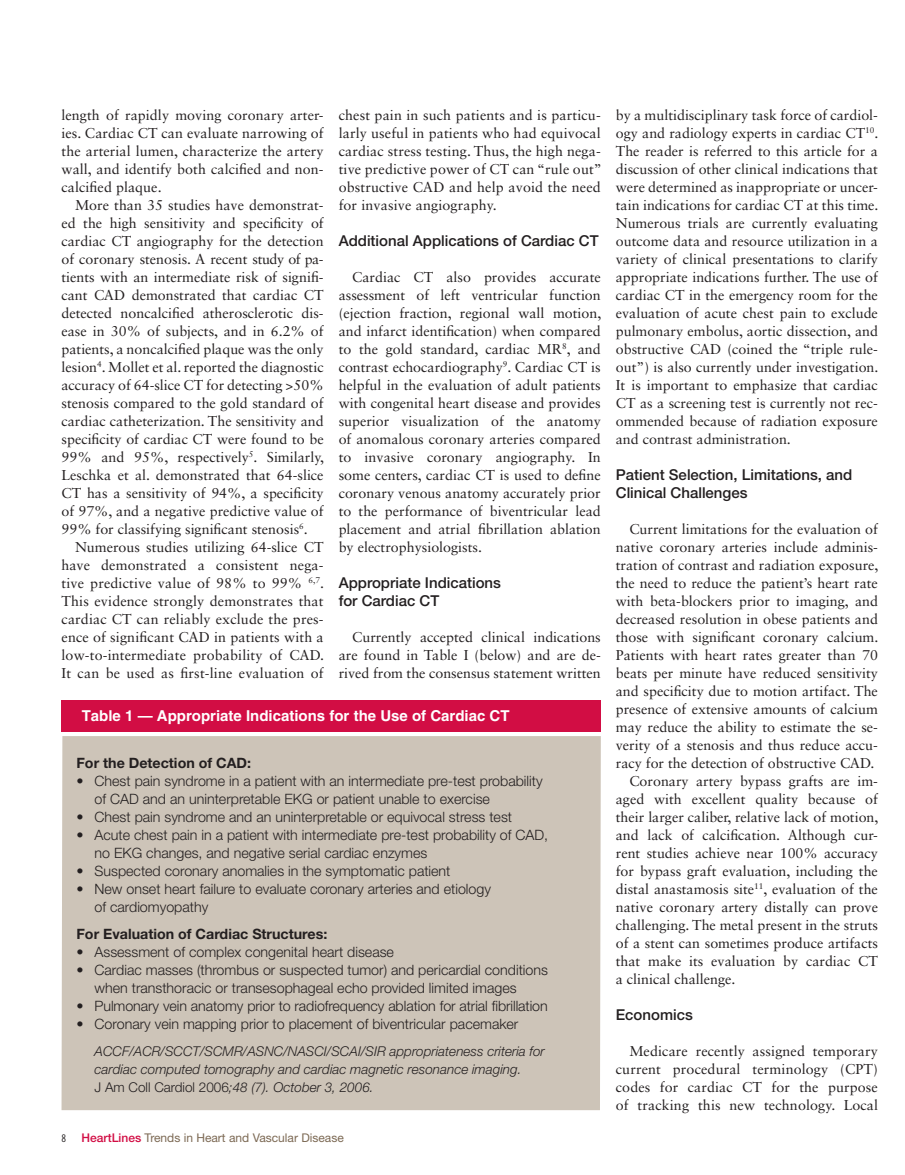
<style>
.page{position:relative;width:905px;height:1175px;background:#fff}
.page>*{position:absolute;margin:0;border:0;box-sizing:border-box;transform-origin:0 0}
.t1{font:500 15px/18px "Helvetica Neue LT Std";color:#231f20}
.t2{font:700 15px "Helvetica LT Std";color:#fff}
.t3{font:14.25px/18px "Sabon LT Std";color:#231f20;text-align:justify}
.t4{font:300 14.25px/18px "Helvetica Neue LT Std";color:#231f20}
.t5{font:700 14.25px "Helvetica Neue LT Std";color:#231f20}
.t6{font:italic 300 13.5px/18px "Helvetica Neue LT Std";color:#231f20}
.t7{font:12px "Helvetica Neue LT Std";color:#7c6954}
.s1{font-style:normal}
.s2{font-weight:500;color:#d20d44}
</style>
<div class="page">
<div style="left:62px;top:736px;width:538px;height:374px;background:#cdc4b8"></div>
<div style="left:62px;top:700px;width:538px;height:32px;background:#d20d44"></div>
<p class="t3" style="left:62px;top:106px;width:263px">length of rapidly moving coronary arter&shy;ies. Cardiac CT can evaluate narrowing of the arterial lumen, characterize the artery wall, and identify both calcified and non&shy;calcified plaque.</p>
<p class="t3" style="left:62px;top:196px;width:264px;text-indent:14px">More than 35 studies have demonstrat&shy;ed the high sensitivity and specificity of cardiac CT angiography for the detection of coronary stenosis. A recent study of pa&shy;tients with an intermediate risk of signifi&shy;cant CAD demonstrated that cardiac CT detected noncalcified atherosclerotic dis&shy;ease in 30% of subjects, and in 6.2% of patients, a noncalcified plaque was the only lesion<sup>4</sup>. Mollet et al. reported the diagnostic accuracy of 64-slice CT for detecting &gt;50% stenosis compared to the gold standard of cardiac catheterization. The sensitivity and specificity of cardiac CT were found to be 99% and 95%, respectively<sup>5</sup>. Similarly, Leschka et al. demonstrated that 64-slice CT has a sensitivity of 94%, a specificity of 97%, and a negative predictive value of 99% for classifying significant stenosis<sup>6</sup>.</p>
<p class="t3" style="left:62px;top:538px;width:264px;text-indent:14px">Numerous studies utilizing 64-slice CT have demonstrated a consistent nega&shy;tive predictive value of 98% to 99% <sup>6,7</sup>.<br>This evidence strongly demonstrates that cardiac CT can reliably exclude the pres&shy;ence of significant CAD in patients with a low-to-intermediate probability of CAD.<br>It can be used as first-line evaluation of</p>
<p class="t3" style="left:339px;top:106px;width:265px">chest pain in such patients and is particu&shy;larly useful in patients who had equivocal cardiac stress testing. Thus, the high nega&shy;tive predictive power of CT can “rule out” obstructive CAD and help avoid the need for invasive angiography.</p>
<p class="t1" style="left:339px;top:231px;width:261px">Additional Applications of Cardiac CT</p>
<p class="t3" style="left:339px;top:268px;width:264px;text-indent:14px">Cardiac CT also provides accurate assessment of left ventricular function (ejection fraction, regional wall motion, and infarct identification) when compared to the gold standard, cardiac MR<sup>8</sup>, and contrast echocardiography<sup>9</sup>. Cardiac CT is helpful in the evaluation of adult patients with congenital heart disease and provides superior visualization of the anatomy of anomalous coronary arteries compared to invasive coronary angiography. In some centers, cardiac CT is used to define coronary venous anatomy accurately prior to the performance of biventricular lead placement and atrial fibrillation ablation by electrophysiologists.</p>
<p class="t1" style="left:339px;top:573px;width:164px">Appropriate Indications for Cardiac CT</p>
<p class="t3" style="left:339px;top:628px;width:263px;text-indent:14px">Currently accepted clinical indications are found in Table I (below) and are de&shy;rived from the consensus statement written</p>
<p class="t2" style="left:82px;top:707px;width:429px">Table 1 — Appropriate Indications for the Use of Cardiac CT</p>
<p class="t5" style="left:76px;top:754px;width:176px">For the Detection of CAD:</p>
<p class="t4" style="left:94px;top:771px;width:449px;text-indent:-18px">• Chest pain syndrome in a patient with an intermediate pre-test probability of CAD and an uninterpretable EKG or patient unable to exercise</p>
<p class="t4" style="left:77px;top:807px;width:437px">• Chest pain syndrome and an uninterpretable or equivocal stress test</p>
<p class="t4" style="left:94px;top:825px;width:455px;text-indent:-18px">• Acute chest pain in a patient with intermediate pre-test probability of CAD, no EKG changes, and negative serial cardiac enzymes</p>
<p class="t4" style="left:77px;top:861px;width:375px">• Suspected coronary anomalies in the symptomatic patient</p>
<p class="t4" style="left:94px;top:879px;width:398px;text-indent:-18px">• New onset heart failure to evaluate coronary arteries and etiology of cardiomyopathy</p>
<p class="t5" style="left:76px;top:925px;width:252px">For Evaluation of Cardiac Structures:</p>
<p class="t4" style="left:76px;top:942px;width:319px">• Assessment of complex congenital heart disease</p>
<p class="t4" style="left:94px;top:960px;width:455px;text-indent:-18px">• Cardiac masses (thrombus or suspected tumor) and pericardial conditions when transthoracic or transesophageal echo provided limited images</p>
<p class="t4" style="left:77px;top:996px;width:473px">• Pulmonary vein anatomy prior to radiofrequency ablation for atrial fibrillation</p>
<p class="t4" style="left:77px;top:1014px;width:443px">• Coronary vein mapping prior to placement of biventricular pacemaker</p>
<p class="t6" style="left:94px;top:1042px;width:452px">ACCF/ACR/SCCT/SCMR/ASNC/NASCI/SCAI/SIR appropriateness criteria for cardiac computed tomography and cardiac magnetic resonance imaging.<br><span class="s1">J Am Coll Cardiol 2006</span>;48 (7). October 3, 2006.</p>
<p class="t7" style="left:81px;top:1130px;width:264px"><span class="s2">HeartLines</span> Trends in Heart and Vascular Disease</p>
<p class="t3" style="left:616px;top:106px;width:264px">by a multidisciplinary task force of cardiol&shy;ogy and radiology experts in cardiac CT<sup>10</sup>.<br>The reader is referred to this article for a discussion of other clinical indications that were determined as inappropriate or uncer&shy;tain indications for cardiac CT at this time.<br>Numerous trials are currently evaluating outcome data and resource utilization in a variety of clinical presentations to clarify appropriate indications further. The use of cardiac CT in the emergency room for the evaluation of acute chest pain to exclude pulmonary embolus, aortic dissection, and obstructive CAD (coined the “triple rule&shy;out”) is also currently under investigation.<br>It is important to emphasize that cardiac CT as a screening test is currently not rec&shy;ommended because of radiation exposure and contrast administration.</p>
<p class="t1" style="left:616px;top:465px;width:238px">Patient Selection, Limitations, and<br>Clinical Challenges</p>
<p class="t3" style="left:629px;top:520px;width:250px">Current limitations for the evaluation of</p>
<p class="t3" style="left:616px;top:538px;width:263px">native coronary arteries include adminis-</p>
<p class="t3" style="left:616px;top:556px;width:264px">tration of contrast and radiation exposure,</p>
<p class="t3" style="left:616px;top:574px;width:264px">the need to reduce the patient’s heart rate</p>
<p class="t3" style="left:616px;top:592px;width:264px">with beta-blockers prior to imaging, and</p>
<p class="t3" style="left:616px;top:610px;width:263px">decreased resolution in obese patients and</p>
<p class="t3" style="left:616px;top:628px;width:264px">those with significant coronary calcium.</p>
<p class="t3" style="left:616px;top:646px;width:263px">Patients with heart rates greater than 70</p>
<p class="t3" style="left:616px;top:664px;width:264px">beats per minute have reduced sensitivity</p>
<p class="t3" style="left:616px;top:682px;width:264px">and specificity due to motion artifact. The</p>
<p class="t3" style="left:616px;top:700px;width:264px">presence of extensive amounts of calcium</p>
<p class="t3" style="left:616px;top:718px;width:263px">may reduce the ability to estimate the se-</p>
<p class="t3" style="left:616px;top:736px;width:263px">verity of a stenosis and thus reduce accu-</p>
<p class="t3" style="left:616px;top:754px;width:260px">racy for the detection of obstructive CAD.</p>
<p class="t3" style="left:629px;top:772px;width:250px">Coronary artery bypass grafts are im-</p>
<p class="t3" style="left:616px;top:790px;width:263px">aged with excellent quality because of</p>
<p class="t3" style="left:616px;top:808px;width:264px">their larger caliber, relative lack of motion,</p>
<p class="t3" style="left:616px;top:826px;width:263px">and lack of calcification. Although cur-</p>
<p class="t3" style="left:616px;top:844px;width:264px">rent studies achieve near 100% accuracy</p>
<p class="t3" style="left:616px;top:862px;width:263px">for bypass graft evaluation, including the</p>
<p class="t3" style="left:616px;top:880px;width:264px">distal anastamosis site<sup>11</sup>, evaluation of the</p>
<p class="t3" style="left:616px;top:898px;width:264px">native coronary artery distally can prove</p>
<p class="t3" style="left:616px;top:916px;width:264px">challenging. The metal present in the struts</p>
<p class="t3" style="left:616px;top:934px;width:263px">of a stent can sometimes produce artifacts</p>
<p class="t3" style="left:616px;top:952px;width:264px">that make its evaluation by cardiac CT</p>
<p class="t3" style="left:616px;top:970px;width:121px">a clinical challenge.</p>
<p class="t1" style="left:616px;top:1005px;width:78px">Economics</p>
<p class="t3" style="left:616px;top:1042px;width:264px;text-indent:14px">Medicare recently assigned temporary current procedural terminology (CPT) codes for cardiac CT for the purpose of tracking this new technology. Local</p>
</div>
